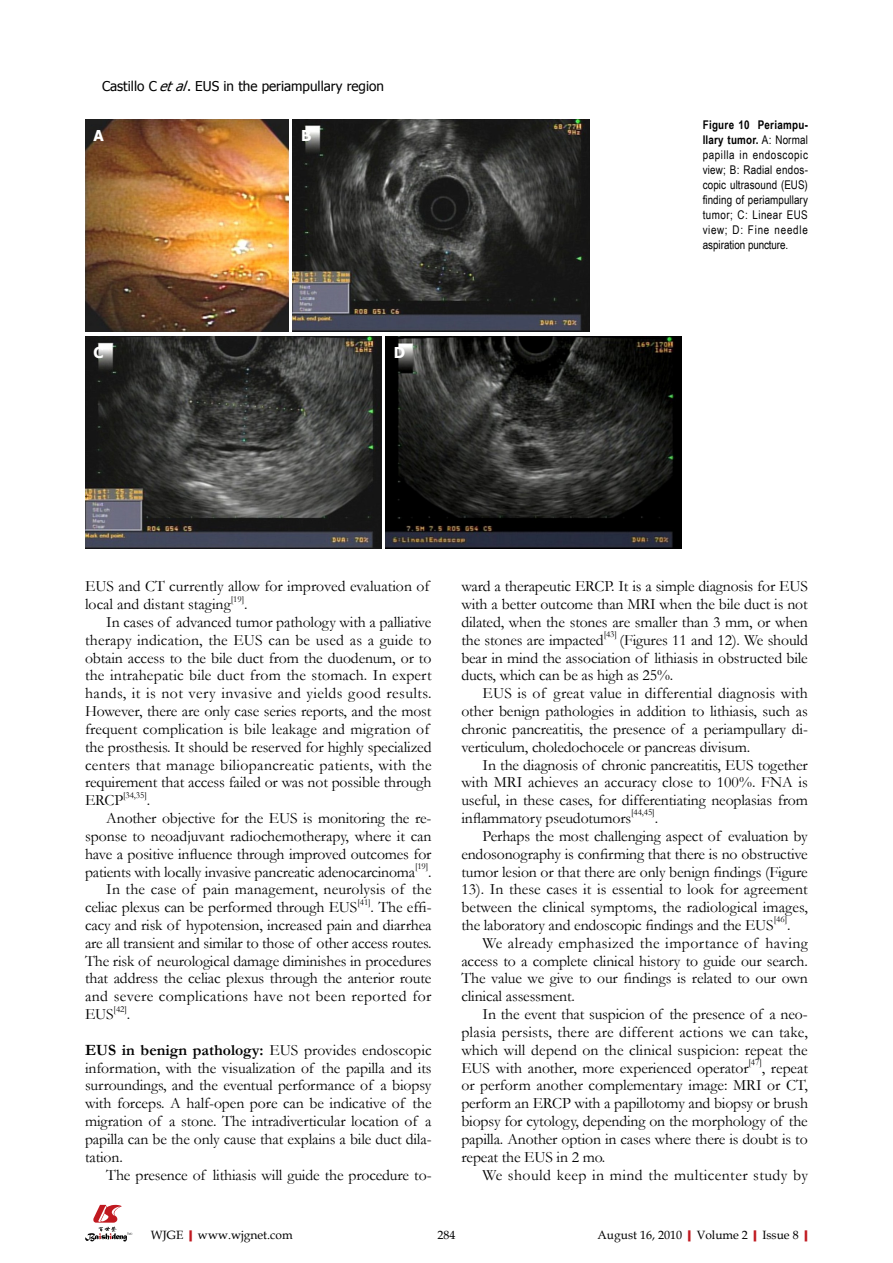
<style>
.page{position:relative;width:893px;height:1263px;background:#fff}
.page>*{position:absolute;margin:0;border:0;box-sizing:border-box;transform-origin:0 0}
.t1{font:15.75px/17.9px "Garamond";letter-spacing:-.01em;color:#000;text-align:justify}
.t2{font:15.75px "Garamond";letter-spacing:.01em;color:#000}
.t3{font:15.75px "Garamond";letter-spacing:.03em;color:#000}
.t4{font:15.75px "Garamond";letter-spacing:.015em;color:#000}
.t5{font:15.75px "Garamond";letter-spacing:.02em;color:#000}
.t6{font:15.75px "Garamond";letter-spacing:.025em;color:#000}
.t7{font:700 15px "Tahoma";color:#fff}
.t8{font:13.5px "Tahoma";color:#000}
.t9{font:12px/15px "Arial Narrow";letter-spacing:.04em;color:#000;text-align:justify}
.t10{font:12px "Book Antiqua";color:#000}
.t11{font:9.15px "Garamond";letter-spacing:-.01em;color:#000}
.s1{font-style:italic}
.s2{font-weight:700}
.s3{font-weight:700;color:#c01920}
</style>
<div class="page">
<svg style="left:85px;top:1205px;width:48px;height:36px"></svg>
<img style="left:85px;top:119px;width:203px;height:212px">
<img style="left:293px;top:119px;width:297px;height:212px">
<img style="left:85px;top:336px;width:297px;height:213px">
<img style="left:386px;top:336px;width:295px;height:213px">
<p class="t8" style="left:102px;top:77px;width:283px">Castillo C <span class="s1">etal</span>. EUS in the periampullary region</p>
<p class="t7" style="left:94px;top:125px;width:12px">A</p>
<p class="t7" style="left:301px;top:125px;width:12px">B</p>
<p class="t7" style="left:94px;top:342px;width:12px">C</p>
<p class="t7" style="left:394px;top:342px;width:13px">D</p>
<p class="t9" style="left:703px;top:117px;width:107px"><span class="s2">Figure 10 Peri-am-pu&shy;llary tumor.</span> A: Nor-m-al papilla in end-osco-pic view; B: Radial endos&shy;copic ultra--sound (EUS) finding of peri-ampullary tumor; C: Linear EUS view; D: Fine needle aspi-ration puncture.</p>
<p class="t1" style="left:85px;top:577px;width:346px">EUS and CT currently allow for improved evaluation of local and distant staging</p>
<p class="t11" style="left:231px;top:593px;width:15px">[19]</p>
<p class="t1" style="left:244px;top:595px;width:5px">.</p>
<p class="t1" style="left:106px;top:613px;width:327px">In cases of advanced tumor pathology with a palliative</p>
<p class="t2" style="left:85px;top:629px;width:348px">therapy indication, the EUS can be used as a guide to</p>
<p class="t1" style="left:85px;top:648px;width:348px">obtain access to the bile duct from the duodenum, or to</p>
<p class="t2" style="left:85px;top:665px;width:348px">the intrahepatic bile duct from the stomach. In expert</p>
<p class="t3" style="left:85px;top:683px;width:348px">hands, it is not very invasive and yields good results.</p>
<p class="t1" style="left:85px;top:702px;width:348px">However, there are only case series reports, and the most</p>
<p class="t2" style="left:85px;top:718px;width:346px">frequent complication is bile leakage and migration of</p>
<p class="t1" style="left:85px;top:737px;width:348px">the prosthesis. It should be reserved for highly specialized</p>
<p class="t5" style="left:85px;top:754px;width:348px">centers that manage biliopancreatic patients, with the</p>
<p class="t1" style="left:85px;top:773px;width:348px">requirement that access failed or was not possible through</p>
<p class="t1" style="left:85px;top:791px;width:40px">ERCP</p>
<p class="t11" style="left:123px;top:789px;width:25px">[34,35]</p>
<p class="t1" style="left:147px;top:791px;width:5px">.</p>
<p class="t1" style="left:106px;top:809px;width:327px">Another objective for the EUS is monitoring the re-</p>
<p class="t1" style="left:85px;top:826px;width:348px">sponse to neoadjuvant radiochemotherapy, where it can</p>
<p class="t1" style="left:85px;top:844px;width:348px">have a positive influence through improved outcomes for</p>
<p class="t1" style="left:85px;top:862px;width:332px">patients with locally invasive pancreatic adenocarcinoma</p>
<p class="t11" style="left:415px;top:860px;width:15px">[19]</p>
<p class="t1" style="left:428px;top:862px;width:5px">.</p>
<p class="t2" style="left:106px;top:879px;width:327px">In the case of pain management, neurolysis of the</p>
<p class="t1" style="left:85px;top:898px;width:274px">celiac plexus can be performed through EUS</p>
<p class="t11" style="left:357px;top:895px;width:15px">[41]</p>
<p class="t1" style="left:85px;top:898px;width:348px;text-indent:286px">. The effi&shy;cacy and risk of hypotension, increased pain and diarrhea are all transient and similar to those of other access routes.<br>The risk of neurological damage diminishes in procedures that address the celiac plexus through the anterior route and severe complications have not been reported for EUS</p>
<p class="t11" style="left:114px;top:1002px;width:15px">[42]</p>
<p class="t1" style="left:127px;top:1005px;width:5px">.</p>
<p class="t1" style="left:85px;top:1040px;width:348px"><span class="s2">EUS in benign pathology:</span> EUS provides endoscopic information, with the visualization of the papilla and its surroundings, and the eventual performance of a biopsy with forceps. A half-open pore can be indicative of the migration of a stone. The intradiverticular location of a papilla can be the only cause that explains a bile duct dila&shy;tation.</p>
<p class="t1" style="left:106px;top:1165px;width:327px">The presence of lithiasis will guide the procedure to-</p>
<p class="t1" style="left:461px;top:577px;width:348px">ward a therapeutic ERCP. It is a simple diagnosis for EUS with a better outcome than MRI when the bile duct is not dilated, when the stones are smaller than 3 mm, or when the stones are impacted</p>
<p class="t11" style="left:604px;top:628px;width:15px">[43]</p>
<p class="t1" style="left:461px;top:630px;width:348px;text-indent:158px">(Figures 11 and 12). We should bear in mind the association of lithiasis in obstructed bile ducts, which can be as high as 25%.</p>
<p class="t1" style="left:461px;top:684px;width:348px;text-indent:21px">EUS is of great value in differential diagnosis with other benign pathologies in addition to lithiasis, such as chronic pancreatitis, the presence of a periampullary di&shy;verticulum, choledochocele or pancreas divisum.</p>
<p class="t1" style="left:461px;top:755px;width:348px;text-indent:21px">In the diagnosis of chronic pancreatitis, EUS together with MRI achieves an accuracy close to 100%. FNA is useful, in these cases, for differentiating neoplasias from inflammatory pseudotumors</p>
<p class="t11" style="left:631px;top:806px;width:25px">[44,45]</p>
<p class="t1" style="left:655px;top:809px;width:5px">.</p>
<p class="t1" style="left:483px;top:826px;width:327px">Perhaps the most challenging aspect of evaluation by</p>
<p class="t1" style="left:461px;top:844px;width:348px">endosonography is confirming that there is no obstructive</p>
<p class="t1" style="left:461px;top:862px;width:348px">tumor lesion or that there are only benign findings (Figure</p>
<p class="t1" style="left:461px;top:880px;width:348px">13). In these cases it is essential to look for agreement</p>
<p class="t1" style="left:461px;top:898px;width:348px">between the clinical symptoms, the radiological images,</p>
<p class="t1" style="left:461px;top:916px;width:314px">the laboratory and endoscopic findings and the EUS</p>
<p class="t11" style="left:774px;top:913px;width:15px">[46]</p>
<p class="t1" style="left:787px;top:916px;width:5px">.</p>
<p class="t6" style="left:483px;top:932px;width:327px">We already emphasized the importance of having</p>
<p class="t1" style="left:461px;top:951px;width:348px">access to a complete clinical history to guide our search.</p>
<p class="t1" style="left:461px;top:969px;width:348px">The value we give to our findings is related to our own</p>
<p class="t1" style="left:461px;top:987px;width:115px">clinical assessment.</p>
<p class="t1" style="left:483px;top:1005px;width:327px">In the event that suspicion of the presence of a neo-</p>
<p class="t4" style="left:461px;top:1021px;width:348px">plasia persists, there are different actions we can take,</p>
<p class="t1" style="left:461px;top:1040px;width:348px">which will depend on the clinical suspicion: repeat the</p>
<p class="t1" style="left:461px;top:1058px;width:289px">EUS with another, more experienced operator</p>
<p class="t11" style="left:748px;top:1056px;width:15px">[47]</p>
<p class="t1" style="left:461px;top:1058px;width:348px;text-indent:300px">, repeat or perform another complementary image: MRI or CT, perform an ERCP with a papillotomy and biopsy or brush biopsy for cytology, depending on the morphology of the papilla. Another option in cases where there is doubt is to repeat the EUS in 2 mo.</p>
<p class="t3" style="left:483px;top:1164px;width:327px">We should keep in mind the multicenter study by</p>
<p class="t10" style="left:151px;top:1226px;width:143px">WJGE<span class="s3">|</span>www.wjgnet.com</p>
<p class="t10" style="left:437px;top:1226px;width:19px">284</p>
<p class="t10" style="left:598px;top:1226px;width:217px">August 16, 2010<span class="s3">|</span>Volume 2<span class="s3">|</span>Issue 8<span class="s3">|</span></p>
</div>
